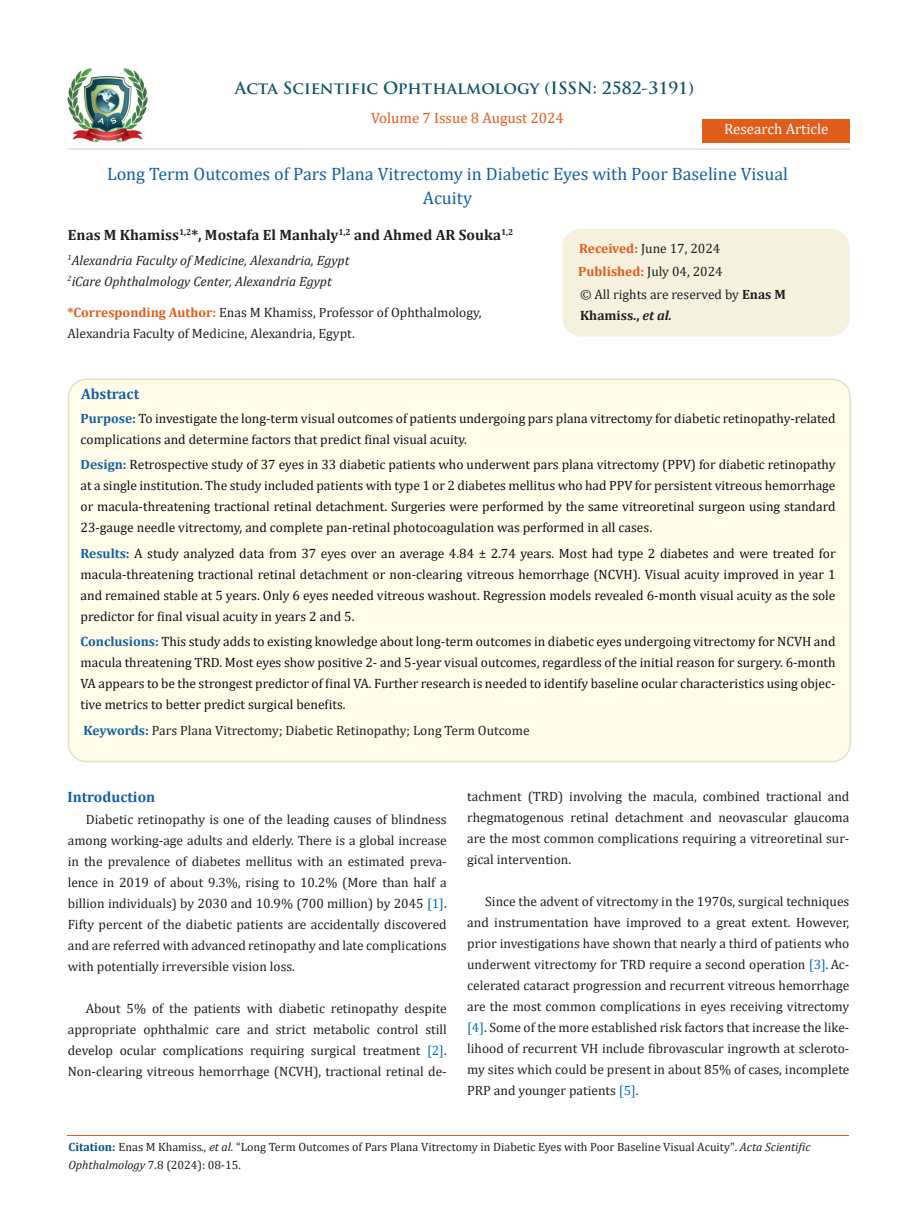
<style>
.page{position:relative;width:917px;height:1224px;background:#fff}
.page>*{position:absolute;margin:0;border:0;box-sizing:border-box;transform-origin:0 0}
.t1{font:18px/24px "Cambria";color:#1560a6;text-align:center}
.t2{font:700 16.5px "Trajan Pro";color:#0e546a}
.t3{font:700 15px "Cambria";color:#231f20}
.t4{font:15px "Cambria";color:#e05d1a}
.No_Spacing{font:700 15px "Cambria";color:#1560a6}
.t5{font:15px "Cambria";color:#fff}
.No_Spacing-2{font:13.5px/21px "Cambria";color:#231f20;text-align:justify}
.No_Spacing-3{font:13.5px/21px "Cambria";color:#0e101a;text-align:justify}
.t6{font:italic 13.5px "Cambria";color:#231f20}
.t7{font:12px/18px "Cambria";color:#231f20}
.s1{font-weight:700;color:#e05d1a}
.s2{font-weight:700}
.s3{font-weight:700;font-style:italic}
.s4{font-weight:700;color:#1560a6}
.s5{color:#0070c0}
.s6{font-weight:700;color:#035089}
.s7{font-style:italic}
</style>
<div class="page">
<img style="left:67px;top:68px;width:81px;height:74px">
<div style="left:702px;top:119px;width:148px;height:23px;background:#e05d1a"></div>
<div style="left:563px;top:229px;width:285px;height:107px;background:#f6f0df;border-radius:18px"></div>
<div style="left:562px;top:229px;width:287px;height:108px;border:2px solid #f6f0df;border-radius:18px"></div>
<div style="left:68px;top:379px;width:782px;height:383px;background:#fffde9;border-radius:18px"></div>
<div style="left:68px;top:379px;width:782px;height:383px;border:2px solid #e5dfce;border-radius:18px"></div>
<hr style="left:67px;top:1136px;width:782px;height:1px;background:#e05d1a">
<hr style="left:68px;top:148px;width:782px;height:2px;background:#e5dfce">
<p class="t2" style="left:235px;top:77px;width:461px">Acta Scientific Ophthalmology (ISSN: 2582-3191)</p>
<p class="t4" style="left:371px;top:109px;width:194px">Volume 7 Issue 8 August 2024</p>
<p class="t5" style="left:724px;top:120px;width:106px">Research Article</p>
<p class="t1" style="left:107px;top:162px;width:682px">Long Term Outcomes of Pars Plana Vitrectomy in Diabetic Eyes with Poor Baseline Visual<br>Acuity</p>
<p class="t3" style="left:68px;top:225px;width:447px">Enas M Khamiss<sup>1,2</sup>*, Mostafa El Manhaly<sup>1,2</sup> and Ahmed AR Souka<sup>1,2</sup></p>
<p class="t6" style="left:67px;top:251px;width:283px"><sup>1</sup>Alexandria Faculty of Medicine, Alexandria, Egypt</p>
<p class="t6" style="left:67px;top:272px;width:266px"><sup>2</sup>iCare Ophthalmology Center, Alexandria Egypt</p>
<p class="No_Spacing-2" style="left:67px;top:302px;width:415px"><span class="s1">*Corresponding Author:</span> Enas M Khamiss, Professor of Ophthalmology,<br>Alexandria Faculty of Medicine, Alexandria, Egypt.</p>
<p class="No_Spacing-2" style="left:579px;top:237px;width:143px"><span class="s1">Received:</span> June 17, 2024</p>
<p class="No_Spacing-2" style="left:578px;top:260px;width:146px"><span class="s1">Published:</span> July 04, 2024</p>
<p class="No_Spacing-2" style="left:580px;top:284px;width:207px">© All rights are reserved by <span class="s2">Enas M<br>Khamiss.,</span> <span class="s3">et al.</span></p>
<p class="No_Spacing" style="left:81px;top:383px;width:60px">Abstract</p>
<p class="No_Spacing-3" style="left:81px;top:407px;width:756px"><span class="s4">Purpose:</span> To investigate the long-term visual outcomes of patients undergoing pars plana vitrectomy for diabetic retinopathy-related complications and determine factors that predict final visual acuity.</p>
<p class="No_Spacing-3" style="left:81px;top:454px;width:756px"><span class="s4">Design:</span> Retrospective study of 37 eyes in 33 diabetic patients who underwent pars plana vitrectomy (PPV) for diabetic retinopathy at a single institution. The study included patients with type 1 or 2 diabetes mellitus who had PPV for persistent vitreous hemorrhage or macula-threatening tractional retinal detachment. Surgeries were performed by the same vitreoretinal surgeon using standard 23-gauge needle vitrectomy, and complete pan-retinal photocoagulation was performed in all cases.</p>
<p class="No_Spacing-3" style="left:81px;top:542px;width:756px"><span class="s4">Results:</span> A study analyzed data from 37 eyes over an average 4.84 ± 2.74 years. Most had type 2 diabetes and were treated for macula-threatening tractional retinal detachment or non-clearing vitreous hemorrhage (NCVH). Visual acuity improved in year 1 and remained stable at 5 years. Only 6 eyes needed vitreous washout. Regression models revealed 6-month visual acuity as the sole predictor for final visual acuity in years 2 and 5.</p>
<p class="No_Spacing-3" style="left:81px;top:631px;width:756px"><span class="s4">Conclusions:</span> This study adds to existing knowledge about long-term outcomes in diabetic eyes undergoing vitrectomy for NCVH and macula threatening TRD. Most eyes show positive 2- and 5-year visual outcomes, regardless of the initial reason for surgery. 6-month VA appears to be the strongest predictor of final VA. Further research is needed to identify baseline ocular characteristics using objec&shy;tive metrics to better predict surgical benefits.</p>
<p class="No_Spacing-2" style="left:83px;top:719px;width:447px"><span class="s4">Keywords:</span> Pars Plana Vitrectomy; Diabetic Retinopathy; Long Term Outcome</p>
<p class="No_Spacing" style="left:67px;top:786px;width:89px">Introduction</p>
<p class="No_Spacing-2" style="left:68px;top:809px;width:380px;text-indent:18px">Diabetic retinopathy is one of the leading causes of blindness among working-age adults and elderly. There is a global increase in the prevalence of diabetes mellitus with an estimated preva&shy;lence in 2019 of about 9.3%, rising to 10.2% (More than half a billion individuals) by 2030 and 10.9% (700 million) by 2045 <span class="s5">[1]</span>.<br>Fifty percent of the diabetic patients are accidentally discovered and are referred with advanced retinopathy and late complications with potentially irreversible vision loss.</p>
<p class="No_Spacing-2" style="left:68px;top:998px;width:380px;text-indent:18px">About 5% of the patients with diabetic retinopathy despite appropriate ophthalmic care and strict metabolic control still develop ocular complications requiring surgical treatment <span class="s5">[2]</span>.<br>Non-clearing vitreous hemorrhage (NCVH), tractional retinal de-</p>
<p class="No_Spacing-2" style="left:467px;top:786px;width:384px">tachment (TRD) involving the macula, combined tractional and rhegmatogenous retinal detachment and neovascular glaucoma are the most common complications requiring a vitreoretinal sur&shy;gical intervention.</p>
<p class="No_Spacing-2" style="left:467px;top:891px;width:384px;text-indent:18px">Since the advent of vitrectomy in the 1970s, surgical techniques and instrumentation have improved to a great extent. However, prior investigations have shown that nearly a third of patients who underwent vitrectomy for TRD require a second operation <span class="s5">[3]</span>.Ac&shy;celerated cataract progression and recurrent vitreous hemorrhage are the most common complications in eyes receiving vitrectomy <span class="s5">[4]</span>. Some of the more established risk factors that increase the like&shy;lihood of recurrent VH include fibrovascular ingrowth at scleroto&shy;my sites which could be present in about 85% of cases, incomplete PRP and younger patients <span class="s5">[5]</span>.</p>
<p class="t7" style="left:68px;top:1138px;width:743px"><span class="s6">Citation:</span> Enas M Khamiss<span class="s7">., et al.</span> “Long Term Outcomes of Pars Plana Vitrectomy in Diabetic Eyes with Poor Baseline Visual Acuity". <span class="s7">Acta Scientific<br>Ophthalmology</span> 7.8 (2024): 08-15.</p>
</div>
